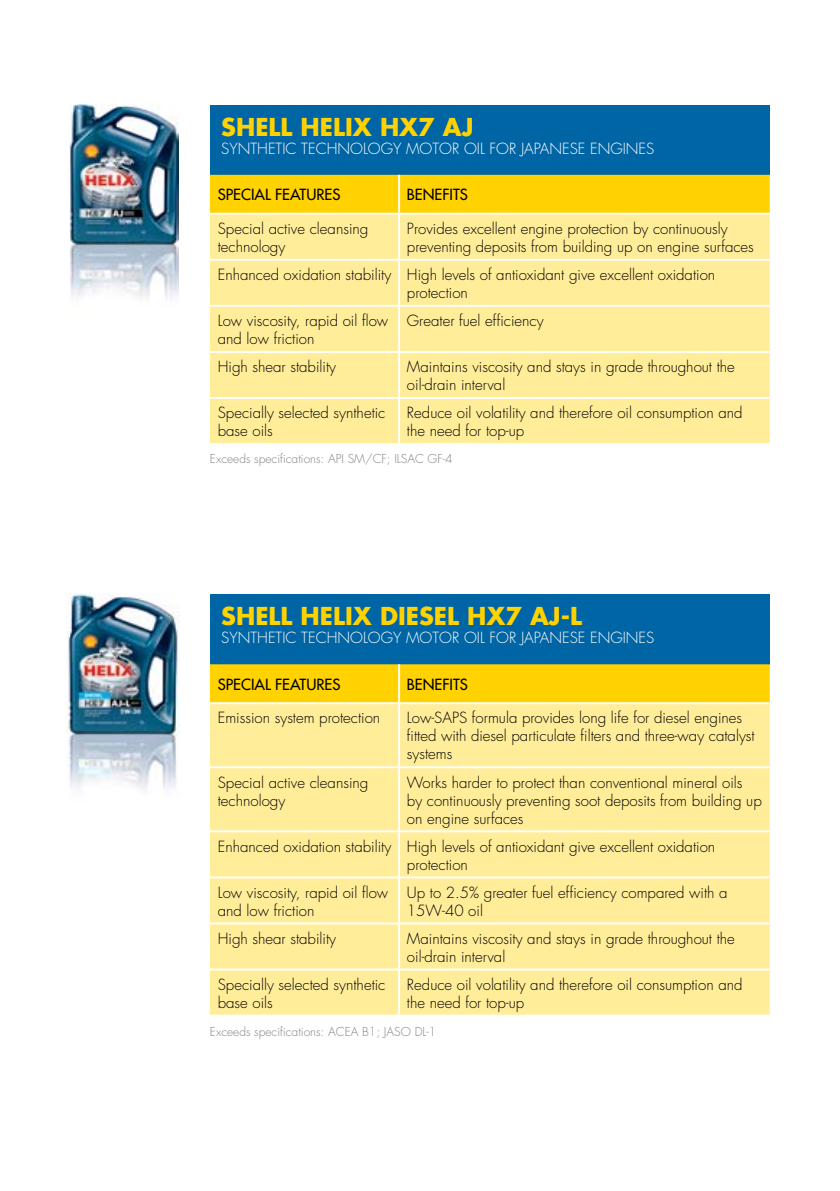
<style>
.page{position:relative;width:840px;height:1191px;background:#fff}
.page>*{position:absolute;margin:0;border:0;box-sizing:border-box;transform-origin:0 0}
.t1{font:700 24px "Futura Std";color:#ffd200}
.t2{font:300 15px/18px "Futura Std";color:#000}
.t3{font:300 15px "Futura Std";color:#fff}
.t4{font:500 15px "Futura Std";color:#000}
.t5{font:300 12px "Futura Std";color:#808285}
</style>
<div class="page">
<img style="left:69px;top:105px;width:109px;height:194px">
<div style="left:210px;top:105px;width:559px;height:70px;background:#0065a4"></div>
<div style="left:210px;top:175px;width:559px;height:38px;background:#ffd200"></div>
<div style="left:210px;top:215px;width:559px;height:228px;background:#ffed99"></div>
<hr style="left:210px;top:397px;width:189px;height:2px;background:#fff">
<hr style="left:399px;top:397px;width:370px;height:2px;background:#fff">
<hr style="left:398px;top:215px;width:2px;height:44px;background:#fff">
<hr style="left:210px;top:259px;width:189px;height:2px;background:#fff">
<hr style="left:399px;top:259px;width:370px;height:2px;background:#fff">
<hr style="left:398px;top:261px;width:2px;height:44px;background:#fff">
<hr style="left:210px;top:305px;width:189px;height:2px;background:#fff">
<hr style="left:399px;top:305px;width:370px;height:2px;background:#fff">
<hr style="left:398px;top:307px;width:2px;height:44px;background:#fff">
<hr style="left:210px;top:351px;width:189px;height:2px;background:#fff">
<hr style="left:399px;top:351px;width:370px;height:2px;background:#fff">
<hr style="left:398px;top:353px;width:2px;height:44px;background:#fff">
<hr style="left:398px;top:399px;width:2px;height:44px;background:#fff">
<hr style="left:398px;top:175px;width:2px;height:38px;background:#fff">
<img style="left:66px;top:593px;width:113px;height:197px">
<div style="left:210px;top:594px;width:559px;height:70px;background:#0065a4"></div>
<div style="left:210px;top:664px;width:559px;height:38px;background:#ffd200"></div>
<div style="left:210px;top:704px;width:559px;height:310px;background:#ffed99"></div>
<hr style="left:210px;top:968px;width:189px;height:2px;background:#fff">
<hr style="left:399px;top:968px;width:370px;height:2px;background:#fff">
<hr style="left:398px;top:704px;width:2px;height:62px;background:#fff">
<hr style="left:210px;top:766px;width:189px;height:2px;background:#fff">
<hr style="left:399px;top:766px;width:370px;height:2px;background:#fff">
<hr style="left:398px;top:768px;width:2px;height:62px;background:#fff">
<hr style="left:210px;top:830px;width:189px;height:2px;background:#fff">
<hr style="left:399px;top:830px;width:370px;height:2px;background:#fff">
<hr style="left:398px;top:832px;width:2px;height:44px;background:#fff">
<hr style="left:210px;top:876px;width:189px;height:2px;background:#fff">
<hr style="left:399px;top:876px;width:370px;height:2px;background:#fff">
<hr style="left:398px;top:878px;width:2px;height:44px;background:#fff">
<hr style="left:210px;top:922px;width:189px;height:2px;background:#fff">
<hr style="left:399px;top:922px;width:370px;height:2px;background:#fff">
<hr style="left:398px;top:924px;width:2px;height:44px;background:#fff">
<hr style="left:398px;top:970px;width:2px;height:44px;background:#fff">
<hr style="left:398px;top:664px;width:2px;height:38px;background:#fff">
<h1 class="t1" style="left:221px;top:111px;width:30px">SHELL</h1>
<h1 class="t1" style="left:300px;top:111px;width:33px">HELIX</h1>
<h1 class="t1" style="left:380px;top:111px;width:95px">HX7 AJ</h1>
<p class="t3" style="left:221px;top:139px;width:434px">SYNTHETIC TECHNOLOGY MOTOR OIL FOR JAPANESE ENGINES</p>
<p class="t4" style="left:218px;top:185px;width:123px">SPECIAL FEATURES</p>
<p class="t4" style="left:406px;top:185px;width:61px">BENEFITS</p>
<p class="t2" style="left:218px;top:220px;width:152px">Special active cleansing technology</p>
<p class="t2" style="left:406px;top:220px;width:348px">Provides excellent engine protection by continuously preventing deposits from building up on engine surfaces</p>
<p class="t2" style="left:406px;top:266px;width:309px;text-indent:-189px">Enhanced oxidation stability High levels of antioxidant give excellent oxidation protection</p>
<p class="t2" style="left:218px;top:312px;width:172px">Low viscosity, rapid oil flow and low friction</p>
<p class="t2" style="left:406px;top:312px;width:138px">Greater fuel efficiency</p>
<p class="t2" style="left:218px;top:358px;width:120px">High shear stability</p>
<p class="t2" style="left:406px;top:358px;width:329px">Maintains viscosity and stays in grade throughout the oil-drain interval</p>
<p class="t2" style="left:218px;top:404px;width:169px">Specially selected synthetic base oils</p>
<p class="t2" style="left:406px;top:404px;width:337px">Reduce oil volatility and therefore oil consumption and the need for top-up</p>
<p class="t5" style="left:210px;top:451px;width:244px">Exceeds specifications: API SM/CF; ILSAC GF-4</p>
<h1 class="t1" style="left:221px;top:600px;width:30px">SHELL</h1>
<h1 class="t1" style="left:300px;top:600px;width:33px">HELIX</h1>
<h1 class="t1" style="left:380px;top:600px;width:31px">DIESEL</h1>
<h1 class="t1" style="left:467px;top:600px;width:116px">HX7 AJ-L</h1>
<p class="t3" style="left:221px;top:628px;width:434px">SYNTHETIC TECHNOLOGY MOTOR OIL FOR JAPANESE ENGINES</p>
<p class="t4" style="left:218px;top:675px;width:123px">SPECIAL FEATURES</p>
<p class="t4" style="left:406px;top:675px;width:61px">BENEFITS</p>
<p class="t2" style="left:218px;top:709px;width:164px">Emission system protection</p>
<p class="t2" style="left:406px;top:709px;width:349px">Low-SAPS formula provides long life for diesel engines fitted with diesel particulate filters and three-way catalyst systems</p>
<p class="t2" style="left:218px;top:773px;width:152px">Special active cleansing technology</p>
<p class="t2" style="left:406px;top:773px;width:356px">Works harder to protect than conventional mineral oils<br>by continuously preventing soot deposits from building up on engine surfaces</p>
<p class="t2" style="left:406px;top:837px;width:309px;text-indent:-189px">Enhanced oxidation stability High levels of antioxidant give excellent oxidation protection</p>
<p class="t2" style="left:218px;top:883px;width:172px">Low viscosity, rapid oil flow and low friction</p>
<p class="t2" style="left:406px;top:883px;width:322px">Up to 2.5% greater fuel efficiency compared with a<br>15W-40 oil</p>
<p class="t2" style="left:218px;top:929px;width:120px">High shear stability</p>
<p class="t2" style="left:406px;top:929px;width:329px">Maintains viscosity and stays in grade throughout the oil-drain interval</p>
<p class="t2" style="left:218px;top:975px;width:169px">Specially selected synthetic base oils</p>
<p class="t2" style="left:406px;top:975px;width:337px">Reduce oil volatility and therefore oil consumption and the need for top-up</p>
<p class="t5" style="left:210px;top:1024px;width:228px">Exceeds specifications: ACEA B1; JASO DL-1</p>
</div>
